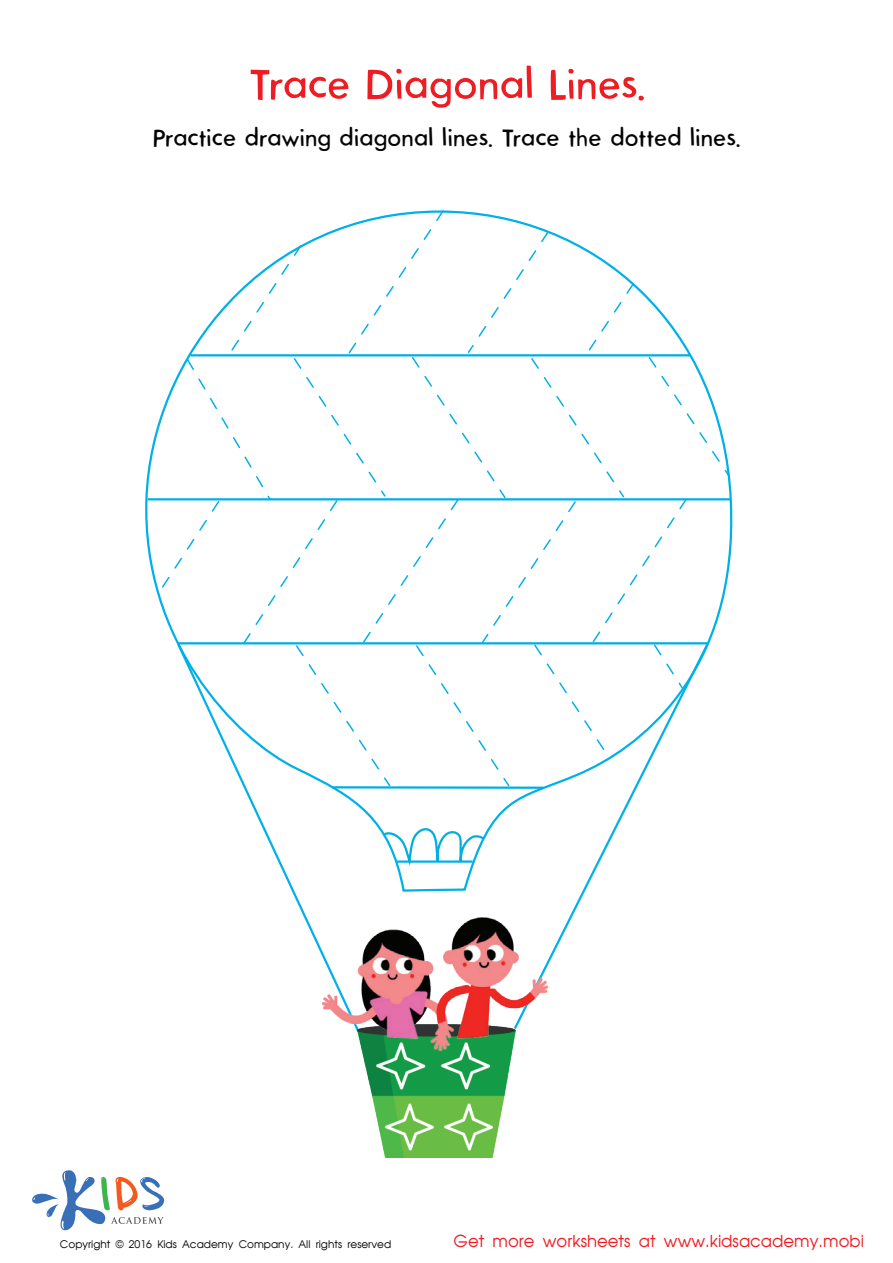
<style>
.page{position:relative;width:893px;height:1263px;background:#fff}
.page>*{position:absolute;margin:0;border:0;box-sizing:border-box;transform-origin:0 0}
.t1{font:55.5px "Muppets";letter-spacing:.015em;color:#ee1d23}
.t2{font:31.5px "Muppets";letter-spacing:.015em;color:#040504}
.t3{font:16.5px "AG Avant Garde Cyr";color:#ee1d23}
.t4{font:10.5px "AG Avant Garde Cyr";color:#040504}
</style>
<div class="page">
<svg style="left:32px;top:1170px;width:132px;height:61px"></svg>
<hr style="left:148px;top:498px;width:582px;height:2px;background:#00b0ea">
<hr style="left:332px;top:786px;width:211px;height:3px;background:#00afdf">
<svg style="left:156px;top:210px;width:574px;height:577px"></svg>
<svg style="left:512px;top:643px;width:197px;height:345px"></svg>
<svg style="left:175px;top:642px;width:186px;height:314px"></svg>
<svg style="left:381px;top:828px;width:105px;height:64px"></svg>
<img style="left:361px;top:1050px;width:152px;height:107px">
<img style="left:322px;top:916px;width:227px;height:134px">
<h1 class="t1" style="left:249px;top:64px;width:398px">Trace Diagonal Lines.</h1>
<h2 class="t2" style="left:153px;top:127px;width:589px">Practice drawing diagonal lines. Trace the dotted lines.</h2>
<p class="t4" style="left:60px;top:1238px;width:333px">Copyright © 2016 Kids Academy Company. All rights reserved</p>
<h3 class="t3" style="left:453px;top:1231px;width:412px">Get more worksheets at www.kidsacademy.mobi</h3>
</div>
